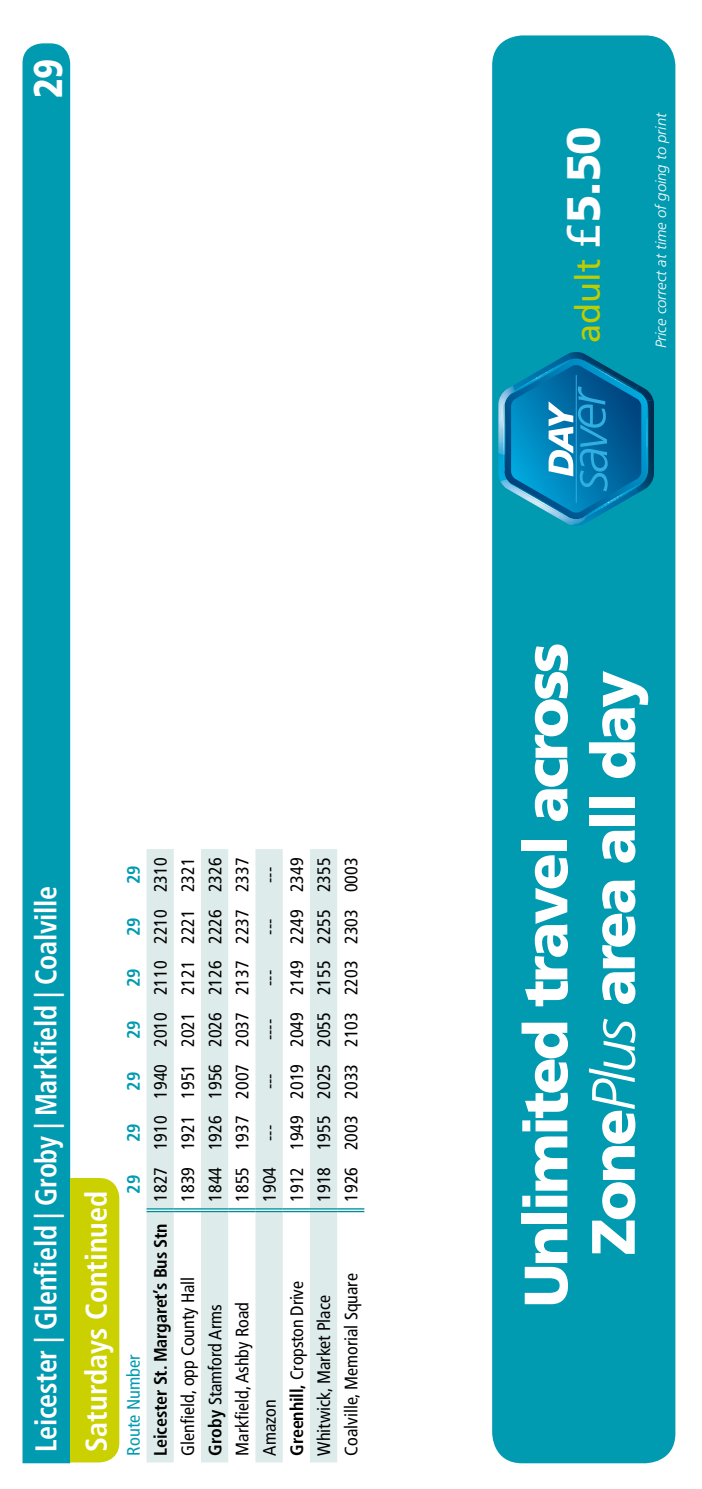
<style>
.page{position:relative;width:702px;height:1489px;background:#fff}
.page>*{position:absolute;margin:0;border:0;box-sizing:border-box;transform-origin:0 0}
.t1{font:900 61px/67.2px "Frutiger";letter-spacing:-.05em;color:#fff;text-align:center}
.t2{font:900 46.5px "Frutiger";color:#fff}
.t3{font:900 40px "Frutiger";color:#fff;scale:.82 1}
.t4{font:34.25px "Frutiger";color:#bdcd00}
.t5{font:700 condensed 30px "Frutiger";letter-spacing:-.01em;color:#fff;scale:.94 1}
.t6{font:700 condensed 30px "Frutiger";letter-spacing:-.01em;color:#fff}
.t7{font:condensed 18px/27.2px "Frutiger";color:#000}
.t8{font:700 condensed 18px "Frutiger";color:#009ab1}
.t9{font:condensed 18px "Frutiger";color:#009ab1}
.t10{font:italic 300 14.75px "Frutiger";color:#fff}
.s1{font-weight:700;color:#009ab1}
.s2{font-weight:700}
.s3{font-weight:400}
.s4{font-weight:300;font-style:italic}
</style>
<div class="page">
<svg style="left:146px;top:849px;width:191px;height:613px;fill:#deebeb"></svg>
<hr style="left:146px;top:1208px;width:28px;height:4px;background:#6ebec5">
<hr style="left:174px;top:1208px;width:27px;height:4px;background:#6ebec5">
<hr style="left:201px;top:1208px;width:27px;height:4px;background:#6ebec5">
<hr style="left:228px;top:1208px;width:27px;height:4px;background:#6ebec5">
<svg style="left:255px;top:1209px;width:28px;height:1px"></svg>
<hr style="left:283px;top:1208px;width:27px;height:4px;background:#6ebec5">
<hr style="left:310px;top:1208px;width:27px;height:4px;background:#6ebec5">
<hr style="left:337px;top:1208px;width:27px;height:4px;background:#6ebec5">
<hr style="left:146px;top:1210px;width:28px;height:2px;background:#008d9a">
<hr style="left:174px;top:1210px;width:27px;height:2px;background:#008d9a">
<hr style="left:201px;top:1210px;width:27px;height:2px;background:#008d9a">
<hr style="left:228px;top:1210px;width:27px;height:2px;background:#008d9a">
<hr style="left:255px;top:1210px;width:28px;height:2px;background:#008d9a">
<hr style="left:283px;top:1210px;width:27px;height:2px;background:#008d9a">
<hr style="left:310px;top:1210px;width:27px;height:2px;background:#008d9a">
<hr style="left:337px;top:1210px;width:27px;height:2px;background:#008d9a">
<svg style="left:146px;top:1208px;width:218px;height:1px"></svg>
<div style="left:22px;top:43px;width:48px;height:1419px;background:#009ab1"></div>
<div style="left:70px;top:1177px;width:49px;height:285px;background:#cbd000"></div>
<div style="left:492px;top:35px;width:183px;height:1428px;background:#009ab1;border-radius:30px"></div>
<img style="left:503px;top:454px;width:1px;height:17px">
<img style="left:500px;top:479px;width:86px;height:46px">
<img style="left:498px;top:391px;width:6px;height:63px">
<img style="left:503px;top:404px;width:1px;height:50px">
<img style="left:653px;top:399px;width:1px;height:79px">
<svg style="left:504px;top:352px;width:149px;height:167px"></svg>
<h3 class="t3" style="left:24px;top:98px;width:49px;rotate:-90deg">29</h3>
<h3 class="t5" style="left:28px;top:1452px;width:604px;rotate:-90deg">Leicester | Glenfield | Groby | Markfield | Coalville</h3>
<h3 class="t6" style="left:79px;top:1451px;width:262px;rotate:-90deg">Saturdays Continued</h3>
<p class="t7" style="left:120px;top:1455px;width:599px;text-indent:571px;rotate:-90deg"><span class="s1">29<br></span><span class="s2">Leicester St. Margaret’s Bus Stn</span> 1827 1910 1940 2010 2110 2210 2310<br>Glenfield, opp County Hall</p>
<p class="t7" style="left:174px;top:1201px;width:345px;rotate:-90deg">1839 1921 1951 2021 2121 2221 2321</p>
<p class="t8" style="left:123px;top:935px;width:20px;rotate:-90deg">29</p>
<p class="t8" style="left:123px;top:987px;width:20px;rotate:-90deg">29</p>
<p class="t8" style="left:123px;top:1039px;width:20px;rotate:-90deg">29</p>
<p class="t8" style="left:123px;top:1090px;width:20px;rotate:-90deg">29</p>
<p class="t8" style="left:123px;top:1142px;width:20px;rotate:-90deg">29</p>
<p class="t8" style="left:123px;top:1193px;width:20px;rotate:-90deg">29</p>
<p class="t9" style="left:123px;top:1455px;width:102px;rotate:-90deg">Route Number</p>
<p class="t7" style="left:202px;top:1201px;width:345px;rotate:-90deg">1844 1926 1956 2026 2126 2226 2326</p>
<p class="t7" style="left:229px;top:1201px;width:345px;rotate:-90deg">1855 1937 2007 2037 2137 2237 2337</p>
<p class="t7" style="left:202px;top:1455px;width:153px;rotate:-90deg"><span class="s2">Groby</span> Stamford Arms</p>
<p class="t7" style="left:229px;top:1455px;width:155px;rotate:-90deg">Markfield, Ashby Road</p>
<p class="t7" style="left:256px;top:882px;width:17px;rotate:-90deg">---</p>
<p class="t7" style="left:256px;top:934px;width:17px;rotate:-90deg">---</p>
<p class="t7" style="left:256px;top:986px;width:17px;rotate:-90deg">---</p>
<p class="t7" style="left:256px;top:1040px;width:23px;rotate:-90deg">----</p>
<p class="t7" style="left:256px;top:1089px;width:17px;rotate:-90deg">---</p>
<p class="t7" style="left:256px;top:1140px;width:17px;rotate:-90deg">---</p>
<p class="t7" style="left:256px;top:1201px;width:36px;rotate:-90deg">1904</p>
<p class="t7" style="left:256px;top:1455px;width:58px;rotate:-90deg">Amazon</p>
<p class="t7" style="left:283px;top:1201px;width:345px;rotate:-90deg">1912 1949 2019 2049 2149 2249 2349</p>
<p class="t7" style="left:310px;top:1201px;width:345px;rotate:-90deg">1918 1955 2025 2055 2155 2255 2355</p>
<p class="t7" style="left:338px;top:1201px;width:345px;rotate:-90deg">1926 2003 2033 2103 2203 2303 0003</p>
<p class="t7" style="left:283px;top:1455px;width:176px;rotate:-90deg"><span class="s2">Greenhill,</span> Cropston Drive</p>
<p class="t7" style="left:310px;top:1455px;width:162px;rotate:-90deg">Whitwick, Market Place</p>
<p class="t7" style="left:338px;top:1455px;width:184px;rotate:-90deg">Coalville, Memorial Square</p>
<h2 class="t2" style="left:555px;top:249px;width:124px;rotate:-90deg"><span class="s3">£</span>5.50</h2>
<h3 class="t4" style="left:567px;top:343px;width:85px;rotate:-90deg">adult</h3>
<p class="t10" style="left:652px;top:348px;width:237px;rotate:-90deg">Price correct at time of going to print</p>
<h1 class="t1" style="left:512px;top:1307px;width:666px;rotate:-90deg">Unlimited travel across<br>Zone<span class="s4">Plus</span> area all day</h1>
</div>
